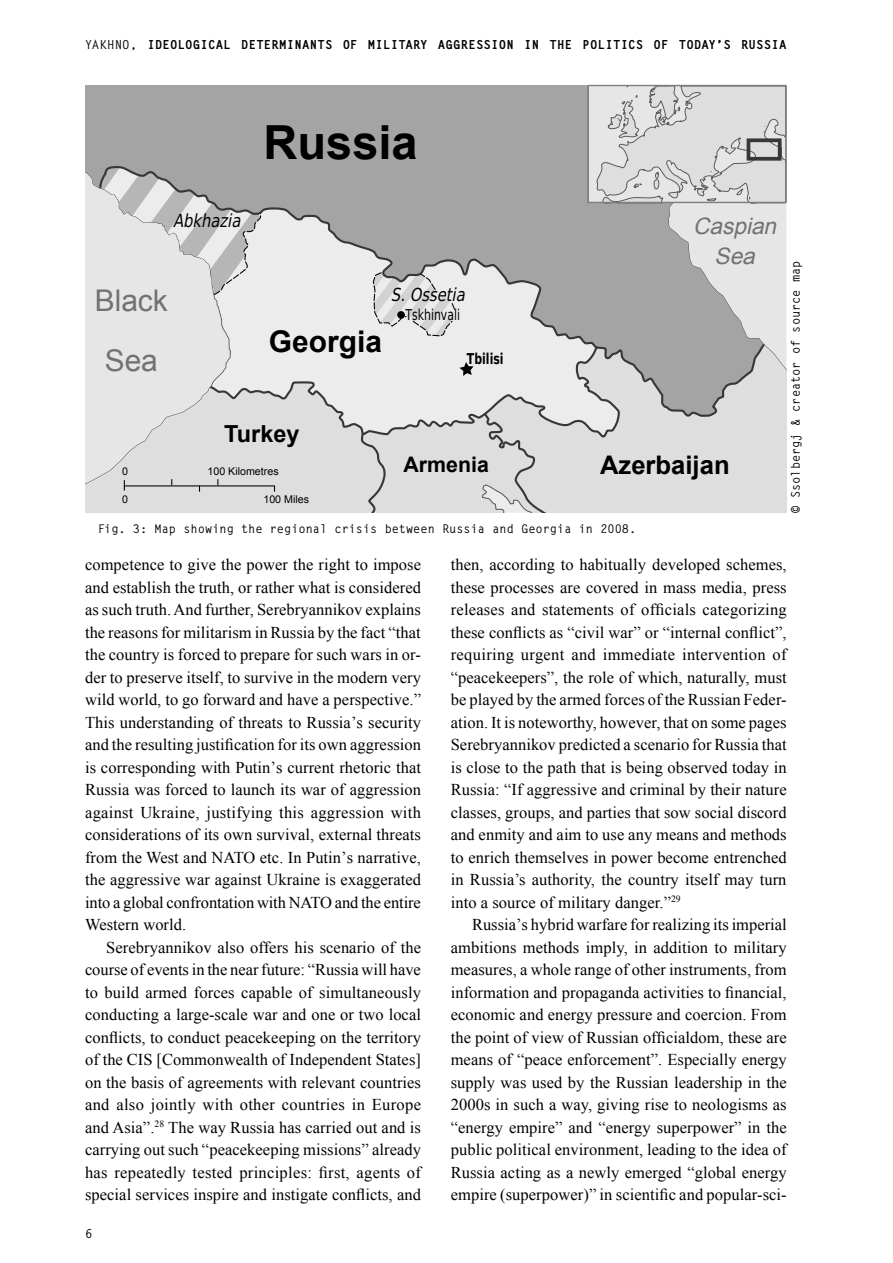
<style>
.page{position:relative;width:893px;height:1263px;background:#fff}
.page>*{position:absolute;margin:0;border:0;box-sizing:border-box;transform-origin:0 0}
.t1{font:700 46.95px "Arial";color:#000}
.t2{font:29.85px "Arial";color:#727272}
.t3{font:700 29.85px "Arial";color:#000}
.t4{font:700 25.65px "Arial";color:#000}
.t5{font:700 23.55px "Arial";color:#000}
.t6{font:italic 22.65px/29.4px "Arial";color:#727272;text-align:center}
.t7{font:700 21.3px "Arial";color:#000}
.t8{font:italic 18px "DejaVu Sans Condensed";color:#000;scale:.91 1}
.t9{font:16.5px/22.5px "Times New Roman";letter-spacing:.005em;color:#000;text-align:justify}
.t10{font:15px "DejaVu Sans Condensed";color:#000;scale:.81 1}
.t11{font:700 15px "DejaVu Sans Condensed";color:#000;scale:.81 1}
.t12{font:700 12.45px "Letter Gothic LOT";letter-spacing:.015em;color:#000}
.t13{font:500 12.45px "Letter Gothic LOT";color:#000}
.t14{font:500 12px "Letter Gothic LOT";color:#000}
.t15{font:10.65px "Arial";color:#000}
.s1{font-weight:500}
</style>
<div class="page">
<div style="left:85px;top:344px;width:702px;height:168px;background:#dedede"></div>
<div style="left:85px;top:85px;width:503px;height:331px;background:#a4a4a4"></div>
<svg style="left:91px;top:148px;width:222px;height:148px;background:#afafaf"></svg>
<svg style="left:98px;top:164px;width:668px;height:254px;background:#c3c3c3"></svg>
<div style="left:397px;top:311px;width:8px;height:8px;background:#000;border-radius:50%"></div>
<svg style="left:594px;top:85px;width:193px;height:121px;background:#d6d6d6"></svg>
<svg style="left:124px;top:345px;width:497px;height:167px;background:#ddd"></svg>
<div style="left:747px;top:138px;width:35px;height:23px;border:4px solid #373737"></div>
<div style="left:588px;top:85px;width:198px;height:118px;border:1px solid #7e7e7e"></div>
<p class="t12" style="left:85px;top:36px;width:703px"><span class="s1">YAKHNO,</span> IDEOLOGICAL DETERMINANTS OF MILITARY AGGRESSION IN THE POLITICS OF TODAYʼS RUSSIA</p>
<h1 class="t1" style="left:264px;top:111px;width:156px">Russia</h1>
<p class="t8" style="left:173px;top:205px;width:82px">Abkhazia</p>
<h2 class="t2" style="left:95px;top:281px;width:75px">Black</h2>
<p class="t8" style="left:391px;top:279px;width:89px">S.Ossetia</p>
<h2 class="t2" style="left:105px;top:340px;width:55px">Sea</h2>
<p class="t10" style="left:405px;top:301px;width:69px">Tskhinvali</p>
<h2 class="t3" style="left:269px;top:321px;width:114px">Georgia</h2>
<p class="t11" style="left:467px;top:346px;width:47px">Tbilisi</p>
<h3 class="t5" style="left:224px;top:418px;width:77px">Turkey</h3>
<h3 class="t6" style="left:693px;top:212px;width:91px">Caspian<br>Sea</h3>
<p class="t15" style="left:122px;top:465px;width:7px">0</p>
<p class="t15" style="left:122px;top:492px;width:7px">0</p>
<p class="t15" style="left:207px;top:465px;width:73px">100 Kilometres</p>
<p class="t15" style="left:263px;top:492px;width:47px">100 Miles</p>
<p class="t7" style="left:404px;top:450px;width:87px">Armenia</p>
<h3 class="t4" style="left:600px;top:448px;width:131px">Azerbaijan</h3>
<p class="t14" style="left:98px;top:521px;width:540px">Fig. 3: Map showing the regional crisis between Russia and Georgia in 2008.</p>
<p class="t14" style="left:787px;top:512px;width:253px;rotate:-90deg">© Ssolbergj &amp; creator of source map</p>
<p class="t9" style="left:85px;top:553px;width:338px">competence to give the power the right to impose and establish the truth, or rather what is considered as such truth. And further, Serebryannikov explains the reasons for militarism in Russia by the fact “that the country is forced to prepare for such wars in or&shy;der to preserve itself, to survive in the modern very wild world, to go forward and have a perspective.” This understanding of threats to Russiaʼs security and the resulting justification for its own aggression is corresponding with Putinʼs current rhetoric that Russia was forced to launch its war of aggression against Ukraine, justifying this aggression with considerations of its own survival, external threats from the West and NATO etc. In Putinʼs narrative, the aggressive war against Ukraine is exaggerated into a global confrontation with NATO and the entire Western world.</p>
<p class="t9" style="left:85px;top:936px;width:338px;text-indent:21px">Serebryannikov also offers his scenario of the course of events in the near future: “Russia will have to build armed forces capable of simultaneously conducting a large-scale war and one or two local conflicts, to conduct peacekeeping on the territory of the CIS [Commonwealth of Independent States] on the basis of agreements with relevant countries and also jointly with other countries in Europe and Asia”.<sup>28</sup> The way Russia has carried out and is carrying out such “peacekeeping missions” already has repeatedly tested principles: first, agents of special services inspire and instigate conflicts, and</p>
<p class="t13" style="left:85px;top:1225px;width:9px">6</p>
<p class="t9" style="left:451px;top:553px;width:337px">then, according to habitually developed schemes, these processes are covered in mass media, press releases and statements of officials categorizing these conflicts as “civil war” or “internal conflict”, requiring urgent and immediate intervention of “peacekeepers”, the role of which, naturally, must be played by the armed forces of the Russian Feder&shy;ation. It is noteworthy, however, that on some pages Serebryannikov predicted a scenario for Russia that is close to the path that is being observed today in Russia: “If aggressive and criminal by their nature classes, groups, and parties that sow social discord and enmity and aim to use any means and methods to enrich themselves in power become entrenched in Russia’s authority, the country itself may turn into a source of military danger.”<sup>29</sup></p>
<p class="t9" style="left:451px;top:913px;width:337px;text-indent:21px">Russiaʼs hybrid warfare for realizing its imperial ambitions methods imply, in addition to military measures, a whole range of other instruments, from information and propaganda activities to financial, economic and energy pressure and coercion. From the point of view of Russian officialdom, these are means of “peace enforcement”. Especially energy supply was used by the Russian leadership in the 2000s in such a way, giving rise to neologisms as “energy empire” and “energy superpower” in the public political environment, leading to the idea of Russia acting as a newly emerged “global energy empire (superpower)” in scientific and popular-sci-</p>
</div>
